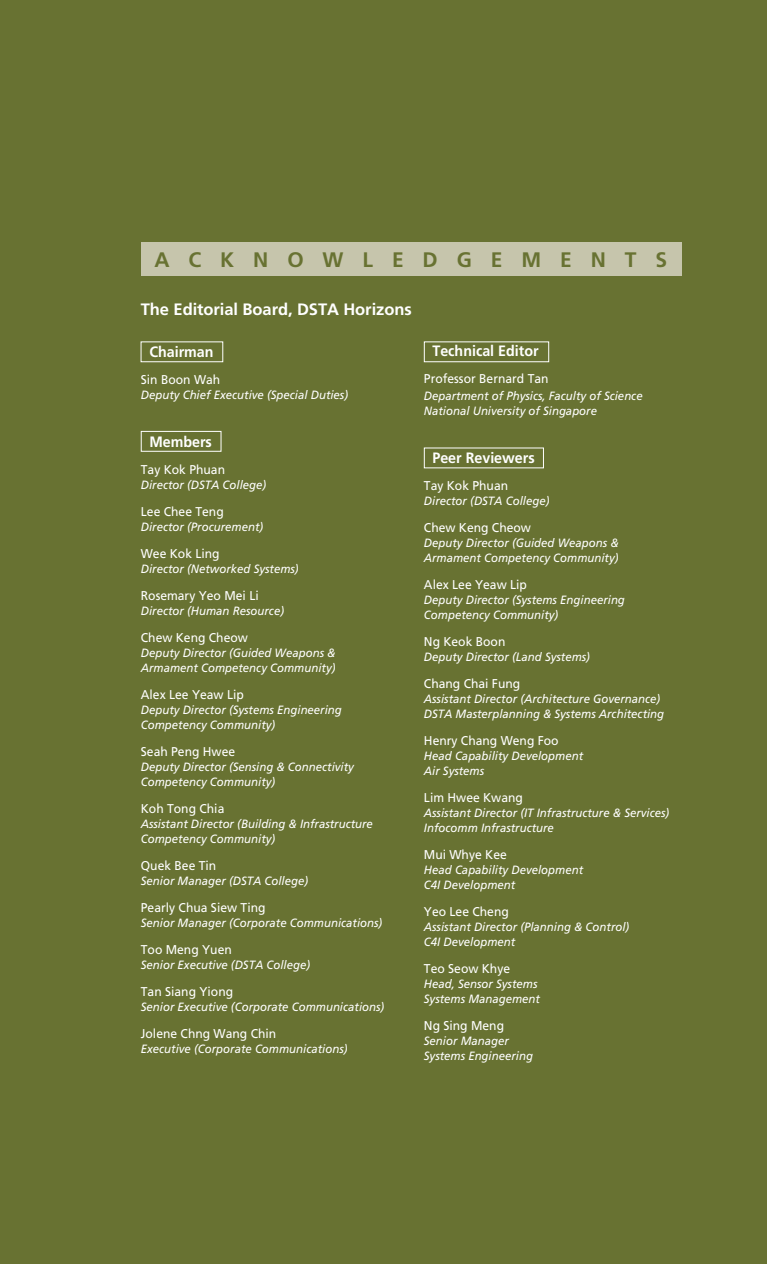
<style>
.page{position:relative;width:767px;height:1264px;background:#fff}
.page>*{position:absolute;margin:0;border:0;box-sizing:border-box;transform-origin:0 0}
.t1{font:700 21px "Frutiger LT";letter-spacing:.9em;color:#687232}
.t2{font:700 16.5px "Frutiger LT";letter-spacing:-.005em;color:#fff}
.t3{font:700 15px "Frutiger LT";color:#fff;scale:.95 1}
.t4{font:12.75px "Frutiger LT";color:#fff;scale:.95 1}
.t5{font:italic 12px/15px "Frutiger LT";color:#fff;scale:.95 1}
</style>
<div class="page">
<div style="left:0;top:0;width:766px;height:1264px;background:#687232"></div>
<div style="left:141px;top:243px;width:540px;height:33px;background:#c6c5ac"></div>
<svg style="left:140px;top:341px;width:409px;height:127px"></svg>
<h1 class="t1" style="left:154px;top:247px;width:514px">ACKNOWLEDGEMENTS</h1>
<h2 class="t2" style="left:141px;top:299px;width:272px">The Editorial Board, DSTA Horizons</h2>
<p class="t3" style="left:149px;top:343px;width:69px">Chairman</p>
<p class="t4" style="left:141px;top:373px;width:85px">Sin Boon Wah</p>
<p class="t5" style="left:141px;top:388px;width:220px">Deputy Chief Executive (Special Duties)</p>
<p class="t3" style="left:149px;top:433px;width:67px">Members</p>
<p class="t4" style="left:141px;top:463px;width:90px">Tay Kok Phuan</p>
<p class="t5" style="left:141px;top:478px;width:134px">Director (DSTA College)</p>
<p class="t4" style="left:141px;top:505px;width:89px">Lee Chee Teng</p>
<p class="t5" style="left:141px;top:520px;width:130px">Director (Procurement)</p>
<p class="t4" style="left:141px;top:547px;width:84px">Wee Kok Ling</p>
<p class="t5" style="left:141px;top:562px;width:168px">Director (Networked Systems)</p>
<p class="t4" style="left:141px;top:589px;width:125px">Rosemary Yeo Mei Li</p>
<p class="t5" style="left:141px;top:604px;width:152px">Director (Human Resource)</p>
<p class="t4" style="left:141px;top:631px;width:114px">Chew Keng Cheow</p>
<p class="t5" style="left:141px;top:646px;width:206px">Deputy Director (Guided Weapons &amp;<br>Armament Competency Community)</p>
<p class="t4" style="left:141px;top:688px;width:110px">Alex Lee Yeaw Lip</p>
<p class="t5" style="left:141px;top:703px;width:213px">Deputy Director (Systems Engineering<br>Competency Community)</p>
<p class="t4" style="left:141px;top:745px;width:101px">Seah Peng Hwee</p>
<p class="t5" style="left:141px;top:760px;width:226px">Deputy Director (Sensing &amp; Connectivity<br>Competency Community)</p>
<p class="t4" style="left:141px;top:802px;width:89px">Koh Tong Chia</p>
<p class="t5" style="left:141px;top:817px;width:246px">Assistant Director (Building &amp; Infrastructure<br>Competency Community)</p>
<p class="t4" style="left:141px;top:859px;width:81px">Quek Bee Tin</p>
<p class="t5" style="left:141px;top:874px;width:178px">Senior Manager (DSTA College)</p>
<p class="t4" style="left:141px;top:901px;width:133px">Pearly Chua Siew Ting</p>
<p class="t5" style="left:141px;top:916px;width:256px">Senior Manager (Corporate Communications)</p>
<p class="t4" style="left:141px;top:943px;width:97px">Too Meng Yuen</p>
<p class="t5" style="left:141px;top:958px;width:180px">Senior Executive (DSTA College)</p>
<p class="t4" style="left:141px;top:985px;width:99px">Tan Siang Yiong</p>
<p class="t5" style="left:141px;top:1000px;width:258px">Senior Executive (Corporate Communications)</p>
<p class="t4" style="left:141px;top:1027px;width:144px">Jolene Chng Wang Chin</p>
<p class="t5" style="left:141px;top:1042px;width:219px">Executive (Corporate Communications)</p>
<p class="t3" style="left:432px;top:342px;width:113px">Technical Editor</p>
<p class="t4" style="left:423px;top:373px;width:133px">Professor Bernard Tan</p>
<p class="t5" style="left:423px;top:389px;width:232px">Department of Physics, Faculty of Science<br>National University of Singapore</p>
<p class="t3" style="left:432px;top:449px;width:109px">Peer Reviewers</p>
<p class="t4" style="left:423px;top:479px;width:90px">Tay Kok Phuan</p>
<p class="t5" style="left:423px;top:494px;width:134px">Director (DSTA College)</p>
<p class="t4" style="left:423px;top:521px;width:114px">Chew Keng Cheow</p>
<p class="t5" style="left:423px;top:536px;width:206px">Deputy Director (Guided Weapons &amp;<br>Armament Competency Community)</p>
<p class="t4" style="left:423px;top:578px;width:110px">Alex Lee Yeaw Lip</p>
<p class="t5" style="left:423px;top:593px;width:213px">Deputy Director (Systems Engineering<br>Competency Community)</p>
<p class="t4" style="left:423px;top:635px;width:87px">Ng Keok Boon</p>
<p class="t5" style="left:423px;top:650px;width:176px">Deputy Director (Land Systems)</p>
<p class="t4" style="left:423px;top:677px;width:103px">Chang Chai Fung</p>
<p class="t5" style="left:423px;top:692px;width:254px">Assistant Director (Architecture Governance)<br>DSTA Masterplanning &amp; Systems Architecting</p>
<p class="t4" style="left:423px;top:734px;width:143px">Henry Chang Weng Foo</p>
<p class="t5" style="left:423px;top:749px;width:169px">Head Capability Development<br>Air Systems</p>
<p class="t4" style="left:423px;top:791px;width:106px">Lim Hwee Kwang</p>
<p class="t5" style="left:423px;top:806px;width:260px">Assistant Director (IT Infrastructure &amp; Services)<br>Infocomm Infrastructure</p>
<p class="t4" style="left:423px;top:848px;width:89px">Mui Whye Kee</p>
<p class="t5" style="left:423px;top:863px;width:169px">Head Capability Development<br>C4I Development</p>
<p class="t4" style="left:423px;top:905px;width:91px">Yeo Lee Cheng</p>
<p class="t5" style="left:423px;top:920px;width:218px">Assistant Director (Planning &amp; Control)<br>C4I Development</p>
<p class="t4" style="left:423px;top:962px;width:92px">Teo Seow Khye</p>
<p class="t5" style="left:423px;top:977px;width:124px">Head, Sensor Systems<br>Systems Management</p>
<p class="t4" style="left:423px;top:1019px;width:86px">Ng Sing Meng</p>
<p class="t5" style="left:423px;top:1034px;width:116px">Senior Manager<br>Systems Engineering</p>
</div>
